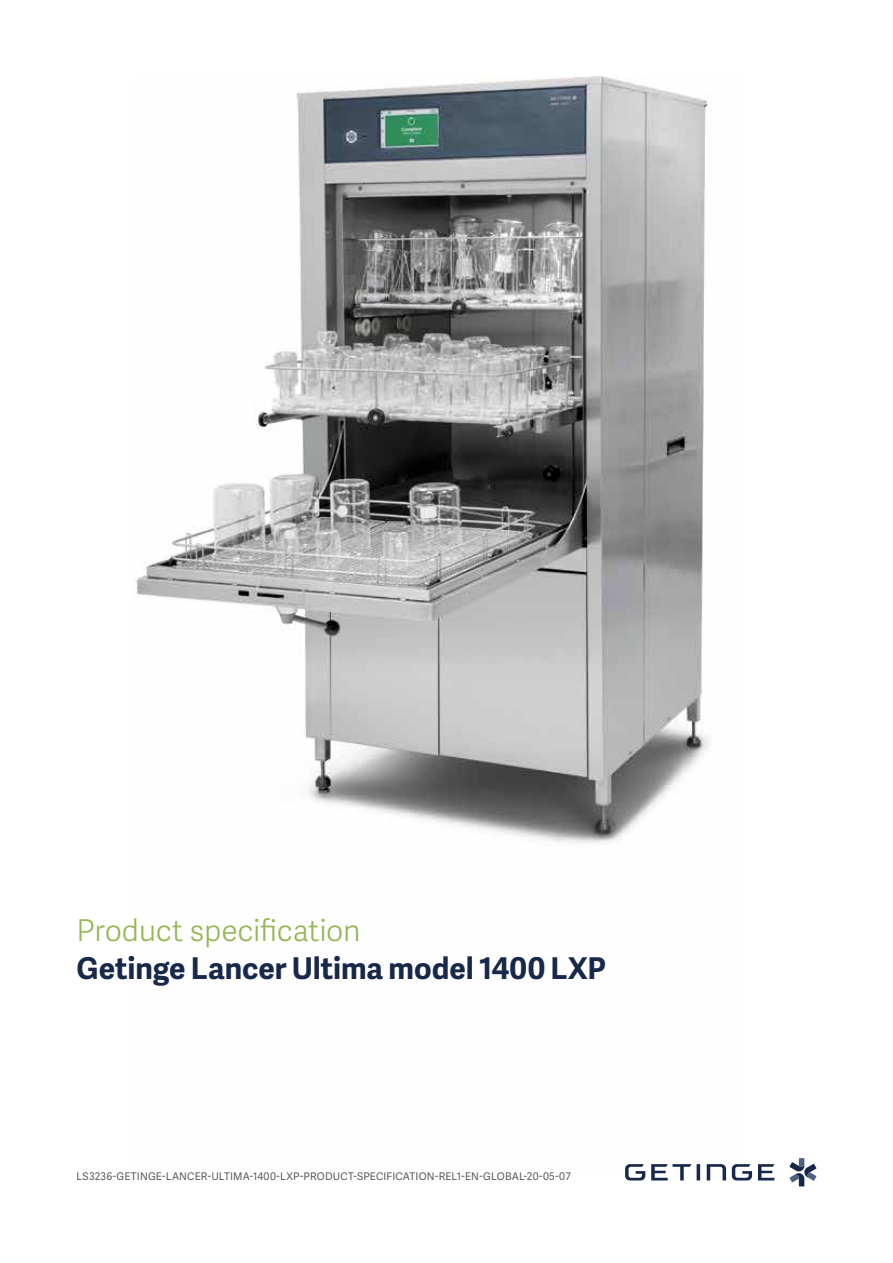
<style>
.page{position:relative;width:893px;height:1263px;background:#fff}
.page>*{position:absolute;margin:0;border:0;box-sizing:border-box;transform-origin:0 0}
.t1{font:700 30px "Adelle Sans";color:#18284a}
.t2{font:300 30px "Adelle Sans";letter-spacing:-.01em;color:#94b754}
.t3{font:10.5px "Adelle Sans";letter-spacing:.015em;color:#595857}
</style>
<div class="page">
<img style="left:135px;top:77px;width:597px;height:1095px">
<svg style="left:789px;top:1158px;width:27px;height:28px"></svg>
<svg style="left:758px;top:1164px;width:16px;height:16px"></svg>
<svg style="left:651px;top:1164px;width:40px;height:16px"></svg>
<svg style="left:697px;top:1164px;width:3px;height:16px"></svg>
<svg style="left:625px;top:1164px;width:20px;height:16px"></svg>
<svg style="left:732px;top:1164px;width:20px;height:16px"></svg>
<svg style="left:707px;top:1164px;width:19px;height:16px"></svg>
<h1 class="t2" style="left:77px;top:909px;width:286px">Product specification</h1>
<h1 class="t1" style="left:77px;top:947px;width:531px">Getinge Lancer Ultima model 1400 LXP</h1>
<p class="t3" style="left:77px;top:1169px;width:496px">LS3236-GETINGE-LANCER-ULTIMA-1400-LXP-PRODUCT-SPECIFICATION-REL1-EN-GLOBAL-20-05-07</p>
</div>
